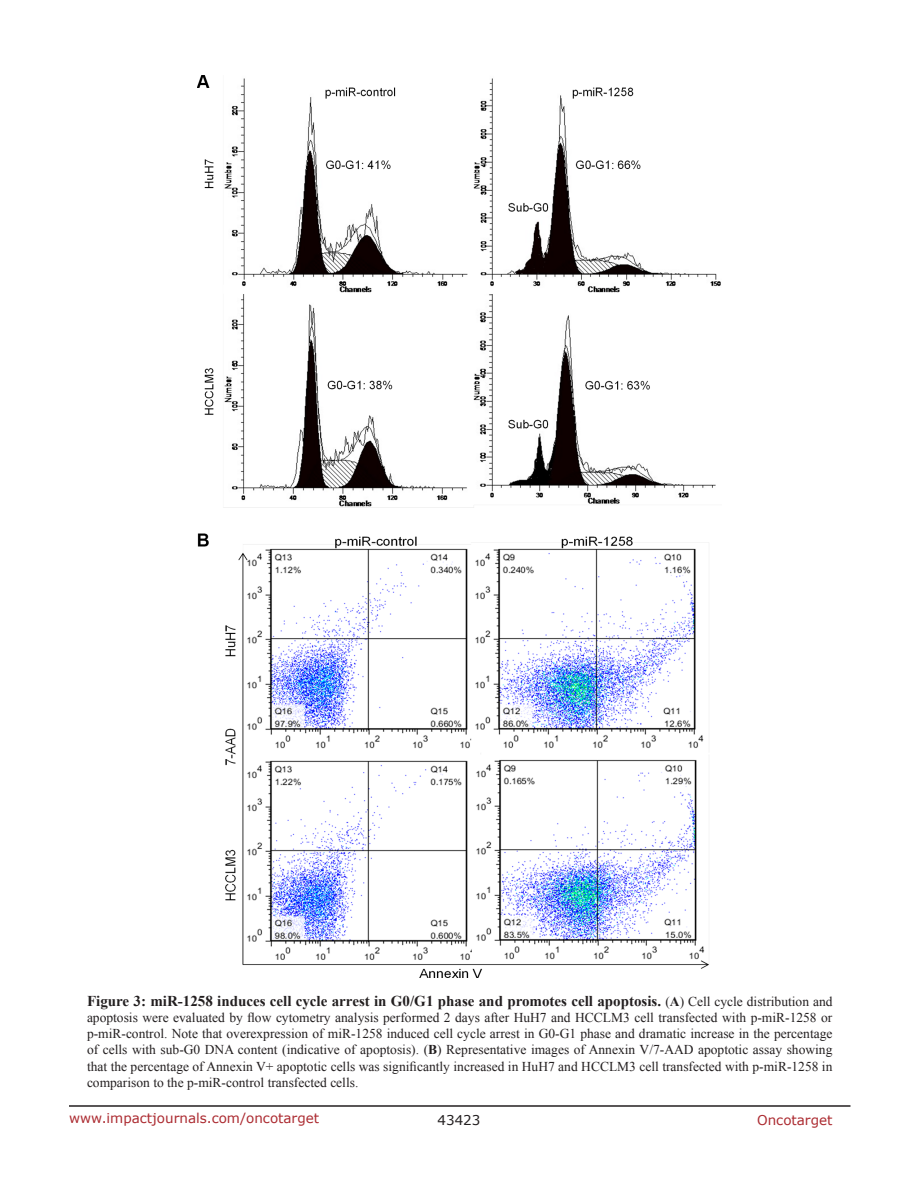
<style>
.page{position:relative;width:918px;height:1188px;background:#fff}
.page>*{position:absolute;margin:0;border:0;box-sizing:border-box;transform-origin:0 0}
.FigureText{font:700 15px "Times New Roman";color:#231f20}
.FigureText-2{font:13.5px/16.2px "Times New Roman";color:#231f20;text-align:justify}
.t1{font:13.5px "Verdana";color:#ac2b31}
.t2{font:13.5px "Verdana";color:#231f20}
.s1{font-weight:400;font-size:13.5px}
.s2{font-size:13.5px}
.s3{font-weight:700}
</style>
<div class="page">
<hr style="left:69px;top:1105px;width:781px;height:2px;background:#231f20">
<img style="left:198px;top:75px;width:523px;height:903px">
<p class="FigureText" style="left:87px;top:990px;width:747px">Figure 3: miR-1258 induces cell cycle arrest in G0/G1 phase and promotes cell apoptosis. <span class="s1">(</span><span class="s2">A</span><span class="s1">) Cell cycle distribution and</span></p>
<p class="FigureText-2" style="left:87px;top:1009px;width:747px">apoptosis were evaluated by flow cytometry analysis performed 2 days after HuH7 and HCCLM3 cell transfected with p-miR-1258 or p-miR-control. Note that overexpression of miR-1258 induced cell cycle arrest in G0-G1 phase and dramatic increase in the percentage of cells with sub-G0 DNA content (indicative of apoptosis). (<span class="s3">B</span>) Representative images of Annexin V/7-AAD apoptotic assay showing that the percentage of Annexin V+ apoptotic cells was significantly increased in HuH7 and HCCLM3 cell transfected with p-miR-1258 in comparison to the p-miR-control transfected cells.</p>
<p class="t1" style="left:69px;top:1109px;width:252px">www.impactjournals.com/oncotarget</p>
<p class="t2" style="left:438px;top:1111px;width:44px">43423</p>
<p class="t1" style="left:757px;top:1111px;width:77px">Oncotarget</p>
</div>
